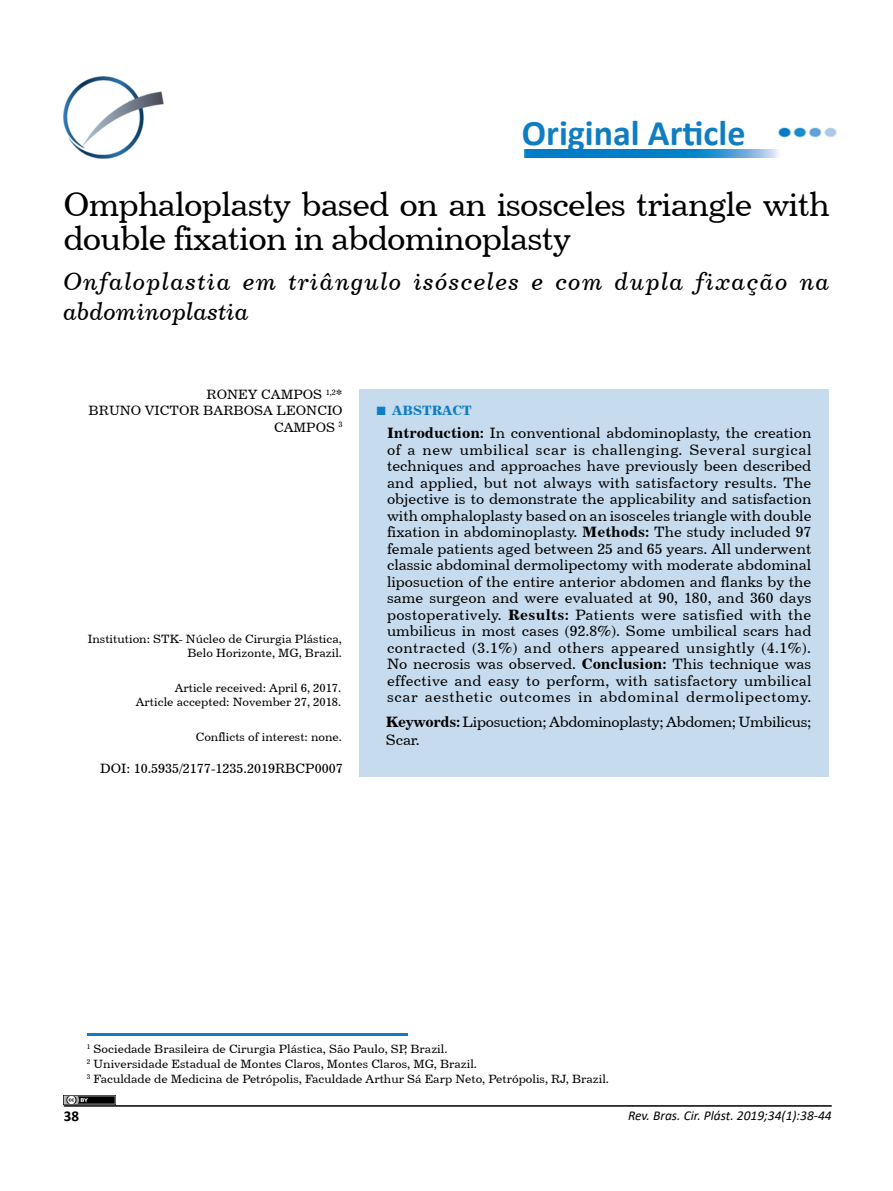
<style>
.page{position:relative;width:893px;height:1191px;background:#fff}
.page>*{position:absolute;margin:0;border:0;box-sizing:border-box;transform-origin:0 0}
.t1{font:700 36px "Calibri";color:#0e7dc2}
.t2{font:33.75px/34.5px "Century 731 BT Roman A";letter-spacing:-.025em;color:#000}
.t3{font:24.75px/30px "Century 731 BT Italic A";letter-spacing:.05em;color:#000}
.t4{font:15px/16.5px "Century 731 BT Roman A";letter-spacing:.015em;color:#000;text-align:justify}
.t5{font:15px/18px "Century 731 BT Roman A";letter-spacing:-.02em;color:#000}
.t6{font:700 15px "Calibri";color:#000}
.t7{font:13.5px/16.2px "Century 731 BT Roman A";color:#000;text-align:right}
.t8{font:italic 13.5px "Calibri";color:#000}
.t9{font:13.5px "Century 731 BT Bold A";color:#0e7dc2}
.t10{font:12px/14.4px "Century 731 BT Roman A";color:#000;text-align:right}
.s1{font-family:"Times New Roman";font-weight:700;font-size:18px}
.s2{font-family:"Century 731 BT Bold A"}
</style>
<div class="page">
<hr style="left:64px;top:1105px;width:768px;height:1px;background:#000">
<img style="left:63px;top:77px;width:101px;height:82px">
<hr style="left:87px;top:1033px;width:320px;height:3px;background:#0e7dc2">
<img style="left:64px;top:1095px;width:51px;height:9px">
<img style="left:778px;top:127px;width:59px;height:11px">
<img style="left:524px;top:150px;width:255px;height:7px">
<div style="left:359px;top:389px;width:470px;height:388px;background:#c7dbee"></div>
<h1 class="t1" style="left:522px;top:108px;width:225px">Original Article</h1>
<h2 class="t2" style="left:63px;top:186px;width:768px">Omphaloplasty based on an isosceles triangle with double fixation in abdominoplasty</h2>
<h3 class="t3" style="left:63px;top:266px;width:768px">Onfaloplastia em triângulo isósceles e com dupla fixação na abdominoplastia</h3>
<p class="t7" style="left:89px;top:386px;width:256px">RONEY CAMPOS <sup>1,2</sup>*<br>BRUNO VICTOR BARBOSA LEONCIO<br>CAMPOS <sup>3</sup></p>
<p class="t10" style="left:88px;top:631px;width:256px">Institution: STK- Núcleo de Cirurgia Plástica,<br>Belo Horizonte, MG, Brazil.</p>
<p class="t10" style="left:136px;top:680px;width:207px">Article received: April 6, 2017.<br>Article accepted: November 27, 2018.</p>
<p class="t10" style="left:196px;top:729px;width:148px">Conflicts of interest: none.</p>
<p class="t7" style="left:100px;top:759px;width:244px">DOI: 10.5935/2177-1235.2019RBCP0007</p>
<p class="t9" style="left:376px;top:402px;width:98px"><span class="s1">■</span> ABSTRACT</p>
<p class="t4" style="left:387px;top:424px;width:426px"><span class="s2">Introduction:</span> In conventional abdominoplasty, the creation of a new umbilical scar is challenging. Several surgical techniques and approaches have previously been described and applied, but not always with satisfactory results. The objective is to demonstrate the applicability and satisfaction with omphaloplasty based on an isosceles triangle with double fixation in abdominoplasty. <span class="s2">Methods:</span> The study included 97 female patients aged between 25 and 65 years. All underwent classic abdominal dermolipectomy with moderate abdominal liposuction of the entire anterior abdomen and flanks by the same surgeon and were evaluated at 90, 180, and 360 days postoperatively. <span class="s2">Results:</span> Patients were satisfied with the umbilicus in most cases (92.8%). Some umbilical scars had contracted (3.1%) and others appeared unsightly (4.1%).<br>No necrosis was observed. <span class="s2">Conclusion:</span> This technique was effective and easy to perform, with satisfactory umbilical scar aesthetic outcomes in abdominal dermolipectomy.</p>
<p class="t5" style="left:386px;top:713px;width:427px"><span class="s2">Keywords:</span> Liposuction; Abdominoplasty; Abdomen; Umbilicus;<br>Scar.</p>
<p class="t10" style="left:87px;top:1041px;width:524px;line-height:15px;text-align:left"><sup>1</sup> Sociedade Brasileira de Cirurgia Plástica, São Paulo, SP, Brazil.<br><sup>2</sup> Universidade Estadual de Montes Claros, Montes Claros, MG, Brazil.<br><sup>3</sup> Faculdade de Medicina de Petrópolis, Faculdade Arthur Sá Earp Neto, Petrópolis, RJ, Brazil.</p>
<p class="t6" style="left:64px;top:1105px;width:17px">38</p>
<p class="t8" style="left:628px;top:1106px;width:205px">Rev. Bras. Cir. Plást. 2019;34(1):38-44</p>
</div>
